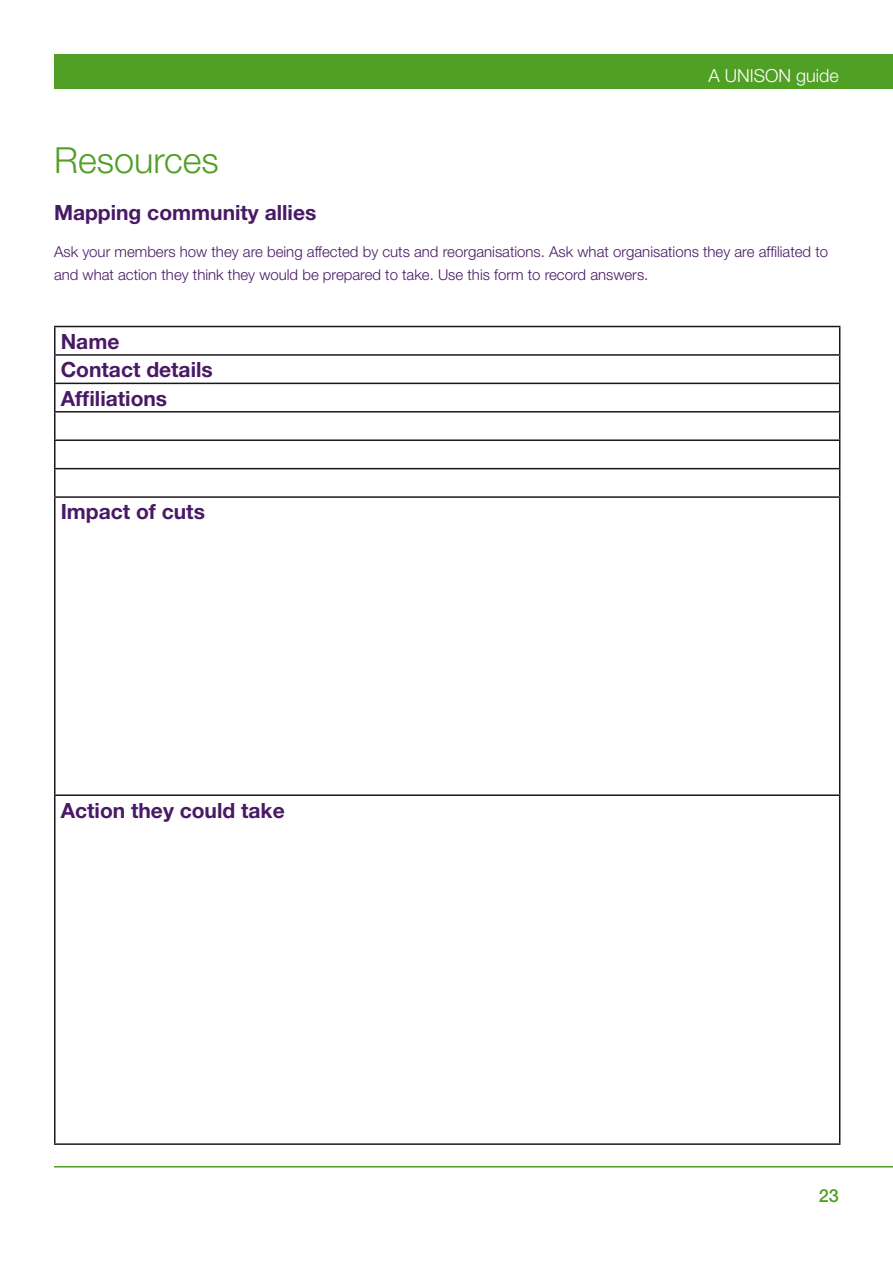
<style>
.page{position:relative;width:893px;height:1263px;background:#fff}
.page>*{position:absolute;margin:0;border:0;box-sizing:border-box;transform-origin:0 0}
.t1{font:300 36px "Helvetica Neue";color:#51a026}
.t2{font:700 21px/28.3px "Helvetica Neue";color:#491966}
.t3{font:300 18px "Helvetica Neue";color:#fff}
.t4{font:500 18px "Helvetica Neue";color:#51a026}
.t5{font:300 15px/22.5px "Helvetica Neue";color:#491966}
</style>
<div class="page">
<div style="left:54px;top:54px;width:839px;height:34px;background:#51a026"></div>
<hr style="left:54px;top:1166px;width:839px;height:1px;background:#51a026">
<hr style="left:54px;top:326px;width:786px;height:1px;background:#1a171c">
<hr style="left:54px;top:327px;width:2px;height:27px;background:#1a171c">
<hr style="left:54px;top:354px;width:786px;height:2px;background:#1a171c">
<hr style="left:54px;top:356px;width:2px;height:27px;background:#1a171c">
<hr style="left:54px;top:383px;width:786px;height:1px;background:#1a171c">
<hr style="left:54px;top:384px;width:2px;height:27px;background:#1a171c">
<hr style="left:54px;top:411px;width:786px;height:2px;background:#1a171c">
<hr style="left:54px;top:413px;width:2px;height:26px;background:#1a171c">
<hr style="left:54px;top:439px;width:786px;height:2px;background:#1a171c">
<hr style="left:54px;top:441px;width:2px;height:27px;background:#1a171c">
<hr style="left:54px;top:468px;width:786px;height:1px;background:#1a171c">
<hr style="left:54px;top:469px;width:2px;height:27px;background:#1a171c">
<svg style="left:839px;top:327px;width:1px;height:169px"></svg>
<hr style="left:54px;top:496px;width:786px;height:2px;background:#1a171c">
<hr style="left:54px;top:498px;width:2px;height:296px;background:#1a171c">
<hr style="left:839px;top:498px;width:1px;height:296px;background:#1a171c">
<hr style="left:54px;top:794px;width:786px;height:2px;background:#1a171c">
<hr style="left:54px;top:796px;width:2px;height:347px;background:#1a171c">
<hr style="left:839px;top:796px;width:1px;height:347px;background:#1a171c">
<hr style="left:54px;top:1143px;width:786px;height:2px;background:#1a171c">
<p class="t3" style="left:709px;top:65px;width:132px">A UNISON guide</p>
<h1 class="t1" style="left:54px;top:138px;width:166px">Resources</h1>
<h2 class="t2" style="left:54px;top:197px;width:264px">Mapping community allies</h2>
<p class="t5" style="left:54px;top:240px;width:776px">Ask your members how they are being affected by cuts and reorganisations. Ask what organisations they are affiliated to and what action they think they would be prepared to take. Use this form to record answers.</p>
<h2 class="t2" style="left:61px;top:327px;width:154px">Name<br>Contact details<br>Affiliations</h2>
<h2 class="t2" style="left:61px;top:497px;width:146px">Impact of cuts</h2>
<h2 class="t2" style="left:61px;top:795px;width:225px">Action they could take</h2>
<p class="t4" style="left:819px;top:1184px;width:22px">23</p>
</div>
